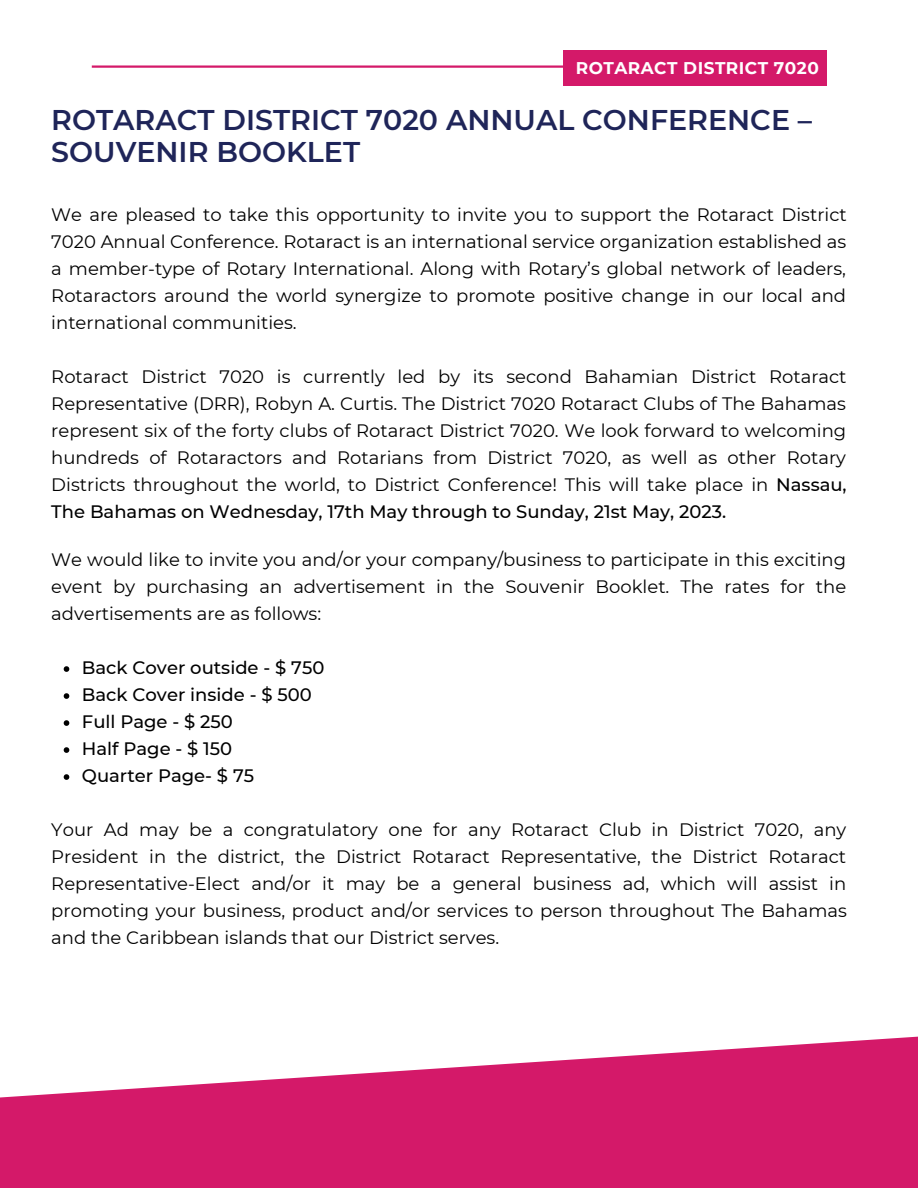
<style>
.page{position:relative;width:918px;height:1188px;background:#fff}
.page>*{position:absolute;margin:0;border:0;box-sizing:border-box;transform-origin:0 0}
.t1{font:600 28.5px/32.7px "Montserrat";color:#1f2559}
.t2{font:18px/27px "Montserrat";color:#000;text-align:justify}
.t3{font:500 18px/27px "Montserrat";color:#000}
.t4{font:700 16.95px "Montserrat";letter-spacing:.03em;color:#fff}
.s1{font-weight:500}
</style>
<div class="page">
<svg style="left:0;top:1036px;width:918px;height:152px;fill:#d41969"></svg>
<hr style="left:92px;top:65px;width:632px;height:3px;background:#d41969">
<div style="left:563px;top:50px;width:263px;height:35px;background:#d41969"></div>
<svg style="left:64px;top:666px;width:5px;height:6px"></svg>
<svg style="left:64px;top:693px;width:5px;height:6px"></svg>
<svg style="left:64px;top:720px;width:5px;height:6px"></svg>
<svg style="left:64px;top:747px;width:5px;height:6px"></svg>
<svg style="left:64px;top:774px;width:5px;height:6px"></svg>
<p class="t4" style="left:576px;top:58px;width:245px">ROTARACT DISTRICT 7020</p>
<h1 class="t1" style="left:51px;top:103px;width:762px">ROTARACT DISTRICT 7020 ANNUAL CONFERENCE –<br>SOUVENIR BOOKLET</h1>
<p class="t2" style="left:51px;top:201px;width:797px">We are pleased to take this opportunity to invite you to support the Rotaract District 7020 Annual Conference. Rotaract is an international service organization established as a member-type of Rotary International. Along with Rotary’s global network of leaders, Rotaractors around the world synergize to promote positive change in our local and international communities.</p>
<p class="t2" style="left:51px;top:363px;width:797px">Rotaract District 7020 is currently led by its second Bahamian District Rotaract Representative (DRR), Robyn A. Curtis. The District 7020 Rotaract Clubs of The Bahamas represent six of the forty clubs of Rotaract District 7020. We look forward to welcoming hundreds of Rotaractors and Rotarians from District 7020, as well as other Rotary Districts throughout the world, to District Conference! This will take place in <span class="s1">Nassau, The Bahamas on Wednesday, 17th May through to Sunday, 21st May, 2023.</span></p>
<p class="t2" style="left:51px;top:546px;width:796px">We would like to invite you and/or your company/business to participate in this exciting event by purchasing an advertisement in the Souvenir Booklet. The rates for the advertisements are as follows:</p>
<p class="t3" style="left:82px;top:654px;width:244px">Back Cover outside - $ 750<br>Back Cover inside - $ 500<br>Full Page - $ 250<br>Half Page - $ 150<br>Quarter Page- $ 75</p>
<p class="t2" style="left:51px;top:816px;width:797px">Your Ad may be a congratulatory one for any Rotaract Club in District 7020, any President in the district, the District Rotaract Representative, the District Rotaract Representative-Elect and/or it may be a general business ad, which will assist in promoting your business, product and/or services to person throughout The Bahamas and the Caribbean islands that our District serves.</p>
</div>
